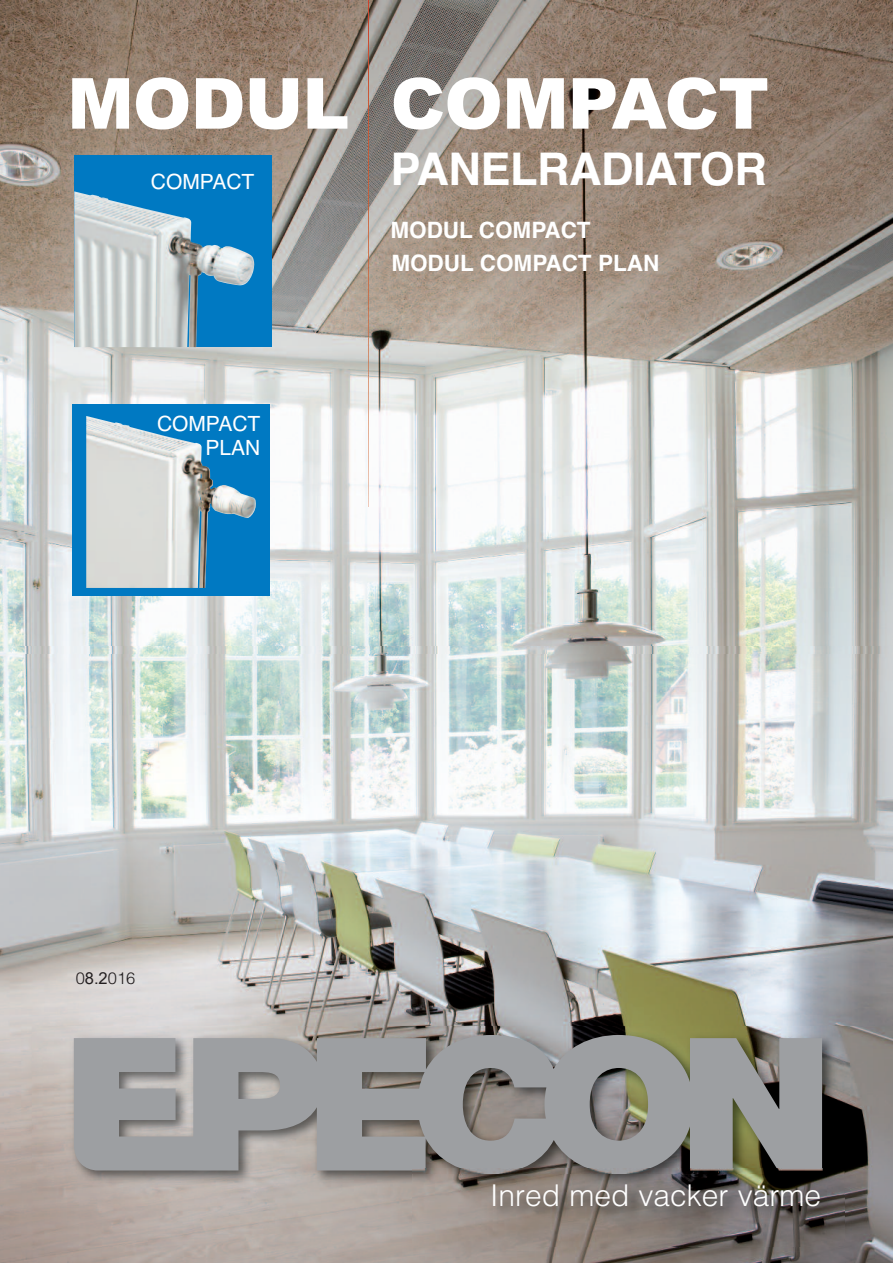
<style>
.page{position:relative;width:893px;height:1263px;background:#fff}
.page>*{position:absolute;margin:0;border:0;box-sizing:border-box;transform-origin:0 0}
.t1{font:900 70.5px "Arial";letter-spacing:-.015em;color:#fff}
.t2{font:700 45px "Helvetica";letter-spacing:-.01em;color:#fff}
.t3{font:300 30px "Helvetica";color:#fff}
.t4{font:700 22.5px/32.1px "Helvetica";color:#fff}
.t5{font:21px/24px "Helvetica";color:#fff;text-align:right}
.t6{font:300 16.5px "Helvetica";color:#231f20}
.s1{font-family:"Arial";font-weight:400}
</style>
<div class="page">
<img style="left:0;top:1px;width:892px;height:1262px">
<img style="left:368px;top:0;width:1px;height:506px">
<img style="left:13px;top:646px;width:880px;height:7px">
<img style="left:32px;top:1026px;width:861px;height:169px">
<svg style="left:74px;top:1035px;width:748px;height:139px;background:#969796"></svg>
<img style="left:413px;top:1169px;width:432px;height:78px">
<img style="left:413px;top:1169px;width:409px;height:5px">
<div style="left:74px;top:156px;width:198px;height:191px;background:#0079c2"></div>
<img style="left:74px;top:191px;width:181px;height:156px">
<div style="left:72px;top:404px;width:198px;height:192px;background:#0079c2"></div>
<img style="left:86px;top:416px;width:170px;height:172px">
<h1 class="t1" style="left:67px;top:63px;width:703px">MODUL COMPACT</h1>
<h2 class="t2" style="left:390px;top:143px;width:378px">PANELRADIATOR</h2>
<p class="t4" style="left:390px;top:215px;width:270px">MODUL COMPACT<br>MODUL COMPACT PLAN</p>
<p class="t5" style="left:151px;top:169px;width:105px">COMPACT</p>
<p class="t5" style="left:157px;top:412px;width:105px">COMPACT<br>PLAN</p>
<p class="t6" style="left:76px;top:964px;width:61px">0<span class="s1">8.2</span>016</p>
<h3 class="t3" style="left:490px;top:1169px;width:332px">Inred med vacker värme</h3>
</div>
